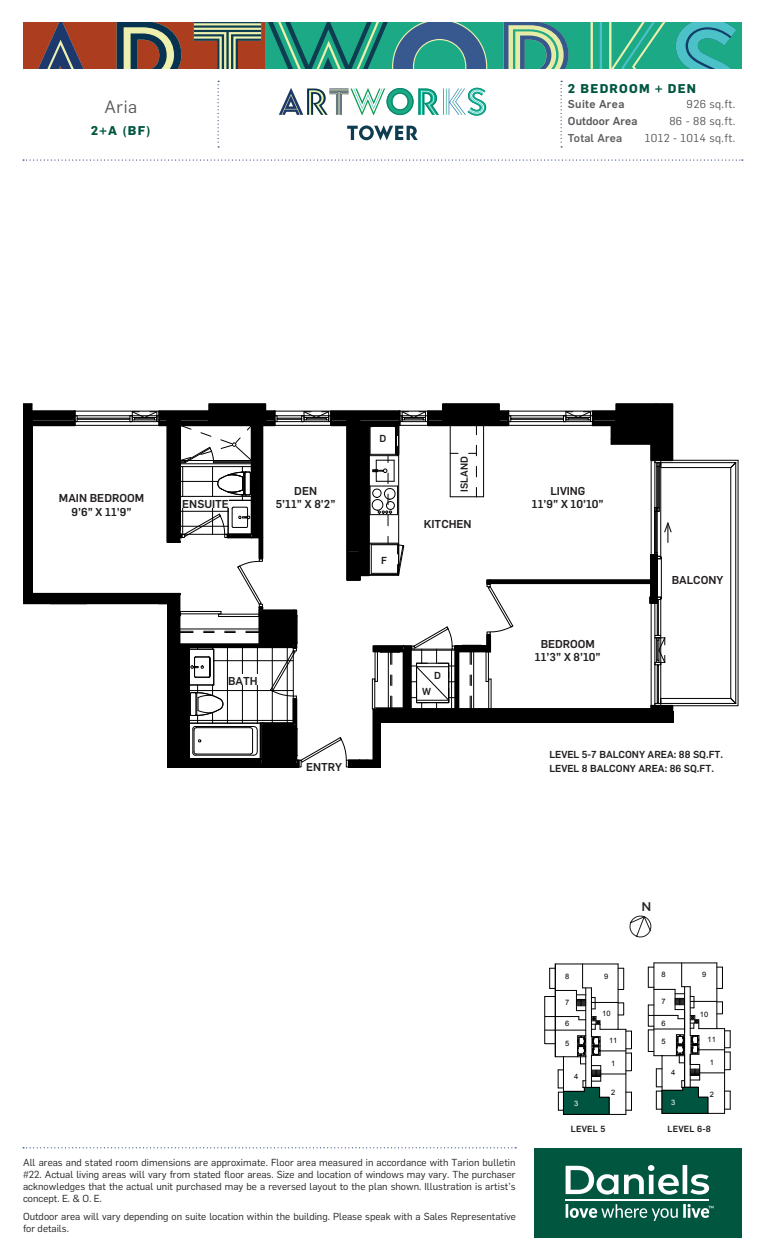
<style>
.page{position:relative;width:765px;height:1260px;background:#fff}
.page>*{position:absolute;margin:0;border:0;box-sizing:border-box;transform-origin:0 0}
.t1{font:17.5px "Flama";color:#57585a}
.t2{font:500 12.62px "Gotham";color:#231f20}
.t3{font:700 12.5px "Flama";letter-spacing:.1em;color:#015640}
.t4{font:500 11.25px "Flama";color:#231f20}
.t5{font:11.25px "Flama";letter-spacing:.035em;color:#57585a}
.t6{font:500 11.25px "Flama";letter-spacing:.01em;color:#57585a}
.t7{font:500 11.25px "Flama";letter-spacing:.035em;color:#57585a}
.t8{font:500 11.25px "Flama";letter-spacing:.02em;color:#636366}
.t9{font:10.12px "Arial";color:#000}
.t10{font:10px/12px "Flama";color:#231f20;text-align:justify}
.t11{font:500 10px "Flama";color:#231f20}
.t12{font:500 8.75px "Flama";letter-spacing:.02em;color:#231f20}
.t13{font:7.5px "Arial";letter-spacing:.015em;color:#000}
.t14{font:7.5px "Arial";color:#fff}
</style>
<div class="page">
<div style="left:535px;top:1148px;width:207px;height:90px;background:#015640"></div>
<div style="left:23px;top:22px;width:242px;height:92px;background:#ac3d1f"></div>
<div style="left:265px;top:22px;width:477px;height:92px;background:#1ca985"></div>
<svg style="left:38px;top:22px;width:46px;height:47px"></svg>
<svg style="left:117px;top:22px;width:65px;height:47px"></svg>
<svg style="left:591px;top:22px;width:146px;height:47px"></svg>
<div style="left:23px;top:69px;width:719px;height:91px;background:#fff"></div>
<svg style="left:268px;top:22px;width:220px;height:94px"></svg>
<svg style="left:347px;top:125px;width:71px;height:15px"></svg>
<svg style="left:194px;top:22px;width:67px;height:126px"></svg>
<svg style="left:504px;top:22px;width:65px;height:126px"></svg>
<svg style="left:23px;top:160px;width:720px;height:1px"></svg>
<svg style="left:23px;top:1147px;width:493px;height:1px"></svg>
<svg style="left:629px;top:915px;width:23px;height:23px"></svg>
<svg style="left:648px;top:963px;width:83px;height:151px"></svg>
<svg style="left:544px;top:964px;width:88px;height:151px"></svg>
<svg style="left:23px;top:403px;width:716px;height:365px"></svg>
<svg style="left:566px;top:1166px;width:52px;height:29px"></svg>
<svg style="left:624px;top:1165px;width:55px;height:30px"></svg>
<hr style="left:683px;top:1165px;width:4px;height:29px;background:#fff">
<hr style="left:566px;top:1199px;width:143px;height:2px;background:#fff">
<svg style="left:690px;top:1174px;width:19px;height:21px"></svg>
<hr style="left:683px;top:1204px;width:3px;height:14px;background:#fff">
<svg style="left:566px;top:1204px;width:112px;height:17px"></svg>
<svg style="left:688px;top:1204px;width:26px;height:14px"></svg>
<p class="t1" style="left:105px;top:95px;width:34px">Aria</p>
<p class="t3" style="left:91px;top:122px;width:61px">2+A (BF)</p>
<p class="t3" style="left:568px;top:79px;width:130px">2 BEDROOM + DEN</p>
<p class="t7" style="left:568px;top:96px;width:58px">Suite Area</p>
<p class="t5" style="left:687px;top:97px;width:50px">926 sq.ft.</p>
<p class="t6" style="left:568px;top:113px;width:71px">Outdoor Area</p>
<p class="t5" style="left:669px;top:113px;width:67px">86 - 88 sq.ft.</p>
<p class="t8" style="left:568px;top:130px;width:56px">Total Area</p>
<p class="t5" style="left:645px;top:130px;width:92px">1012 - 1014 sq.ft.</p>
<p class="t4" style="left:59px;top:490px;width:87px">MAIN BEDROOM</p>
<p class="t4" style="left:72px;top:504px;width:61px">9’6” X 11’9”</p>
<p class="t4" style="left:182px;top:496px;width:48px">ENSUITE</p>
<p class="t4" style="left:294px;top:483px;width:24px">DEN</p>
<p class="t4" style="left:276px;top:496px;width:61px">5’11” X 8’2”</p>
<p class="t11" style="left:379px;top:431px;width:8px">D</p>
<p class="t11" style="left:381px;top:553px;width:7px">F</p>
<p class="t11" style="left:457px;top:492px;width:37px;rotate:-90deg">ISLAND</p>
<p class="t4" style="left:424px;top:516px;width:49px">KITCHEN</p>
<p class="t4" style="left:228px;top:673px;width:31px">BATH</p>
<p class="t4" style="left:306px;top:759px;width:37px">ENTRY</p>
<p class="t11" style="left:434px;top:668px;width:8px">D</p>
<p class="t11" style="left:422px;top:684px;width:10px">W</p>
<p class="t4" style="left:550px;top:483px;width:36px">LIVING</p>
<p class="t4" style="left:532px;top:496px;width:73px">11’9” X 10’10”</p>
<p class="t4" style="left:541px;top:635px;width:56px">BEDROOM</p>
<p class="t4" style="left:535px;top:649px;width:67px">11’3” X 8’10”</p>
<p class="t4" style="left:672px;top:572px;width:53px">BALCONY</p>
<p class="t11" style="left:549px;top:748px;width:175px">LEVEL 5-7 BALCONY AREA: 88 SQ.FT.</p>
<p class="t11" style="left:549px;top:761px;width:166px">LEVEL 8 BALCONY AREA: 86 SQ.FT.</p>
<p class="t10" style="left:23px;top:1156px;width:494px">All areas and stated room dimensions are approximate. Floor area measured in accordance with Tarion bulletin #22. Actual living areas will vary from stated floor areas. Size and location of windows may vary. The purchaser acknowledges that the actual unit purchased may be a reversed layout to the plan shown. Illustration is artist’s concept. E. &amp; O. E.</p>
<p class="t10" style="left:23px;top:1209px;width:495px">Outdoor area will vary depending on suite location within the building. Please speak with a Sales Representative for details.</p>
<p class="t2" style="left:642px;top:898px;width:11px">N</p>
<p class="t13" style="left:565px;top:971px;width:6px">8</p>
<p class="t13" style="left:604px;top:971px;width:6px">9</p>
<p class="t13" style="left:602px;top:1008px;width:10px">10</p>
<p class="t13" style="left:565px;top:998px;width:6px">7</p>
<p class="t13" style="left:565px;top:1019px;width:6px">6</p>
<p class="t13" style="left:565px;top:1039px;width:6px">5</p>
<p class="t13" style="left:609px;top:1035px;width:10px">11</p>
<p class="t13" style="left:662px;top:970px;width:6px">8</p>
<p class="t13" style="left:702px;top:970px;width:6px">9</p>
<p class="t13" style="left:662px;top:996px;width:6px">7</p>
<p class="t13" style="left:662px;top:1018px;width:6px">6</p>
<p class="t13" style="left:662px;top:1037px;width:6px">5</p>
<p class="t13" style="left:700px;top:1010px;width:10px">10</p>
<p class="t13" style="left:708px;top:1034px;width:10px">11</p>
<p class="t13" style="left:574px;top:1071px;width:6px">4</p>
<p class="t13" style="left:611px;top:1058px;width:6px">1</p>
<p class="t13" style="left:611px;top:1087px;width:6px">2</p>
<p class="t13" style="left:671px;top:1067px;width:6px">4</p>
<p class="t13" style="left:710px;top:1057px;width:6px">1</p>
<p class="t13" style="left:710px;top:1089px;width:6px">2</p>
<p class="t14" style="left:574px;top:1098px;width:6px">3</p>
<p class="t14" style="left:671px;top:1098px;width:6px">3</p>
<p class="t9" style="left:577px;top:1118px;width:42px">LEVEL 5</p>
<p class="t9" style="left:670px;top:1118px;width:50px">LEVEL 6-8</p>
<p class="t12" style="left:571px;top:1123px;width:36px">LEVEL 5</p>
<p class="t12" style="left:668px;top:1123px;width:45px">LEVEL 6-8</p>
</div>
